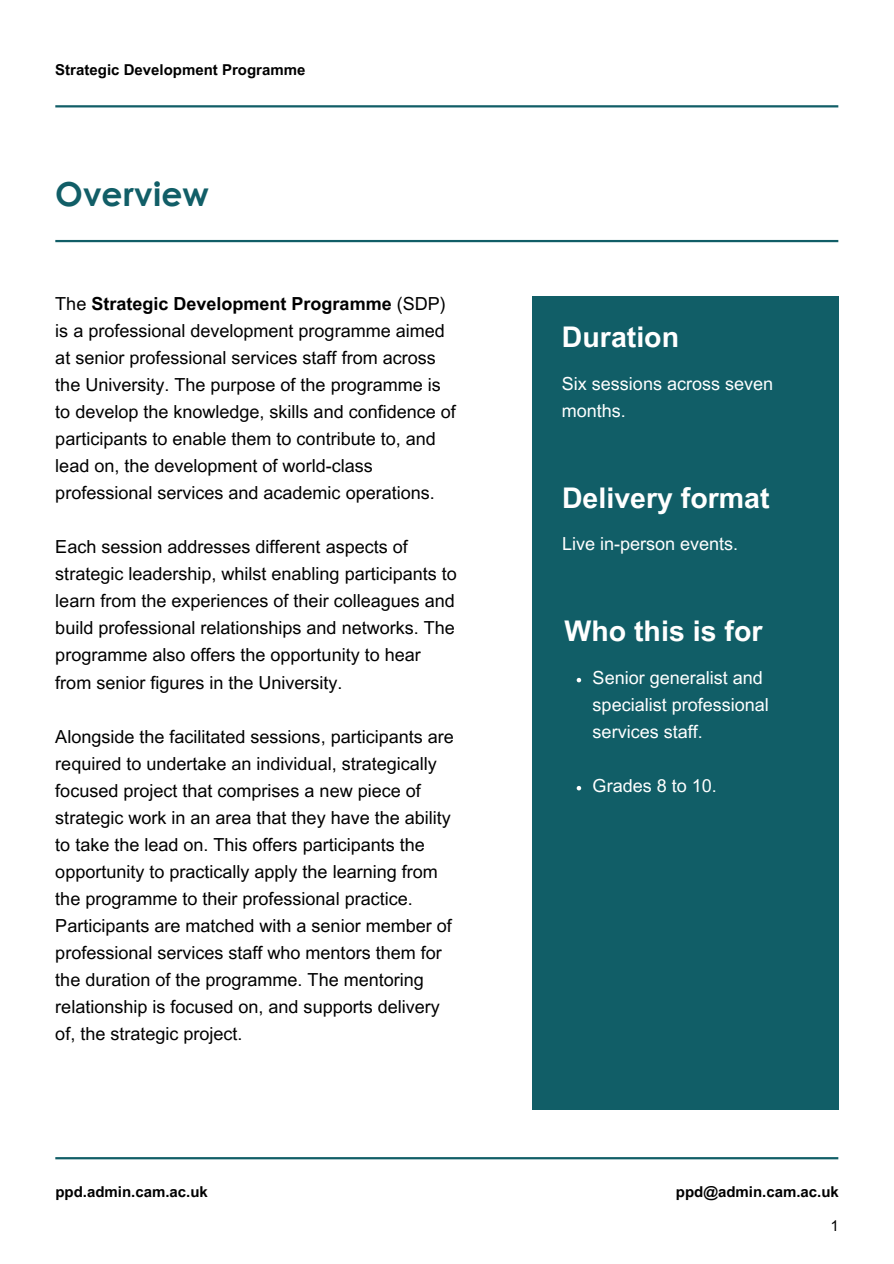
<style>
.page{position:relative;width:894px;height:1264px;background:#fff}
.page>*{position:absolute;margin:0;border:0;box-sizing:border-box;transform-origin:0 0}
.t1{font:700 33px "Century Gothic";color:#115e67}
.t2{font:700 28.5px "Arial MT Pro";color:#fff}
.t3{font:18px/27px "Arial MT Pro";color:#000}
.t4{font:18px/27px "Arial MT Pro";color:#fff}
.t5{font:700 15px "Arial MT Pro";color:#000}
.t6{font:15px "Arial MT Pro";color:#000}
.s1{font-weight:700}
</style>
<div class="page">
<hr style="left:55px;top:105px;width:783px;height:2px;background:#115e67">
<hr style="left:55px;top:1157px;width:783px;height:2px;background:#115e67">
<hr style="left:55px;top:240px;width:783px;height:2px;background:#115e67">
<div style="left:531px;top:296px;width:307px;height:813px;background:#115e67"></div>
<svg style="left:576px;top:678px;width:5px;height:4px"></svg>
<svg style="left:576px;top:786px;width:5px;height:4px"></svg>
<p class="t5" style="left:55px;top:64px;width:251px">Strategic Development Programme</p>
<h1 class="t1" style="left:55px;top:169px;width:155px">Overview</h1>
<h3 class="t3" style="left:55px;top:293px;width:402px">The <span class="s1">Strategic Development Programme</span> (SDP) is a professional development programme aimed at senior professional services staff from across the University. The purpose of the programme is to develop the knowledge, skills and confidence of participants to enable them to contribute to, and lead on, the development of world-class professional services and academic operations.</h3>
<h3 class="t3" style="left:55px;top:536px;width:403px">Each session addresses different aspects of strategic leadership, whilst enabling participants to learn from the experiences of their colleagues and build professional relationships and networks. The programme also offers the opportunity to hear from senior figures in the University.</h3>
<h3 class="t3" style="left:55px;top:725px;width:400px">Alongside the facilitated sessions, participants are required to undertake an individual, strategically focused project that comprises a new piece of strategic work in an area that they have the ability to take the lead on. This offers participants the opportunity to practically apply the learning from the programme to their professional practice.<br>Participants are matched with a senior member of professional services staff who mentors them for the duration of the programme. The mentoring relationship is focused on, and supports delivery of, the strategic project.</h3>
<h2 class="t2" style="left:561px;top:327px;width:119px">Duration</h2>
<h3 class="t4" style="left:561px;top:372px;width:213px">Six sessions across seven months.</h3>
<h2 class="t2" style="left:562px;top:487px;width:209px">Delivery format</h2>
<h3 class="t4" style="left:562px;top:532px;width:178px">Live in-person events.</h3>
<h2 class="t2" style="left:564px;top:620px;width:199px">Who this is for</h2>
<p class="t4" style="left:592px;top:666px;width:178px">Senior generalist and specialist professional services staff.</p>
<p class="t4" style="left:592px;top:774px;width:126px">Grades 8 to 10.</p>
<p class="t5" style="left:55px;top:1185px;width:154px">ppd.admin.cam.ac.uk</p>
<p class="t5" style="left:675px;top:1185px;width:164px">ppd@admin.cam.ac.uk</p>
<p class="t6" style="left:830px;top:1219px;width:10px">1</p>
</div>
